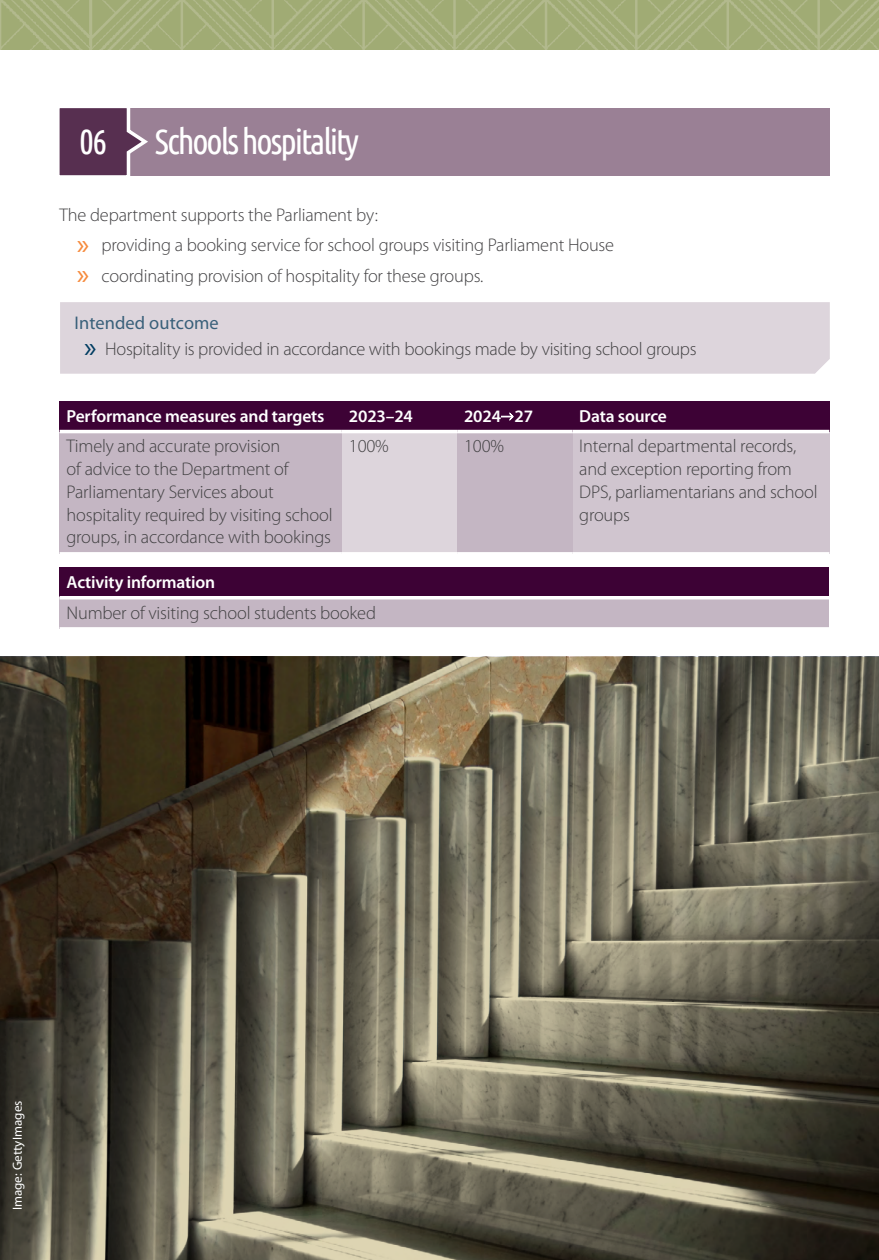
<style>
.page{position:relative;width:879px;height:1260px;background:#fff}
.page>*{position:absolute;margin:0;border:0;box-sizing:border-box;transform-origin:0 0}
.t1{font:35px "Ubuntu Condensed";letter-spacing:-.06em;color:#fff}
.t2{font:300 18.38px/22.8px "Myriad Pro";letter-spacing:-.01em;color:#414042}
.t3{font:600 17.5px "Myriad Pro";letter-spacing:-.01em;color:#fff}
.t4{font:13.12px "Myriad Pro";color:#fff}
.s1{font-weight:400;font-size:29.75px;color:#f68a3c}
.s2{font-weight:400;color:#39607a}
.s3{font-weight:400;font-size:29.75px;color:#003c61}
</style>
<div class="page">
<img style="left:0;top:0;width:878px;height:50px">
<div style="left:60px;top:432px;width:282px;height:122px;background:#c4b6c3"></div>
<svg style="left:0;top:657px;width:878px;height:603px;background:#635d4c"></svg>
<hr style="left:60px;top:552px;width:282px;height:4px;background:#fff">
<div style="left:572px;top:432px;width:256px;height:122px;background:#d0c5cf"></div>
<div style="left:342px;top:432px;width:115px;height:122px;background:#ddd5dc"></div>
<div style="left:457px;top:432px;width:115px;height:122px;background:#c4b6c3"></div>
<div style="left:60px;top:401px;width:282px;height:31px;background:#3d0235"></div>
<div style="left:342px;top:401px;width:115px;height:31px;background:#3d0235"></div>
<div style="left:457px;top:401px;width:115px;height:31px;background:#3d0235"></div>
<div style="left:572px;top:401px;width:256px;height:31px;background:#3d0235"></div>
<svg style="left:501px;top:412px;width:13px;height:9px"></svg>
<div style="left:126px;top:108px;width:703px;height:67px;background:#9a8095"></div>
<svg style="left:59px;top:108px;width:92px;height:68px"></svg>
<div style="left:60px;top:302px;width:769px;height:72px;background:#ddd5dc"></div>
<div style="left:60px;top:567px;width:768px;height:31px;background:#3d0235"></div>
<div style="left:60px;top:598px;width:768px;height:31px;background:#c4b6c3"></div>
<hr style="left:60px;top:627px;width:768px;height:4px;background:#fff">
<hr style="left:60px;top:596px;width:768px;height:3px;background:#fff">
<hr style="left:60px;top:430px;width:282px;height:3px;background:#fff">
<hr style="left:342px;top:430px;width:115px;height:3px;background:#fff">
<hr style="left:457px;top:430px;width:115px;height:3px;background:#fff">
<hr style="left:572px;top:430px;width:256px;height:3px;background:#fff">
<hr style="left:342px;top:552px;width:115px;height:4px;background:#fff">
<hr style="left:457px;top:552px;width:115px;height:4px;background:#fff">
<hr style="left:572px;top:552px;width:256px;height:4px;background:#fff">
<p class="t1" style="left:79px;top:120px;width:29px">06</p>
<p class="t1" style="left:155px;top:120px;width:206px">Schools hospitality</p>
<p class="t2" style="left:77px;top:200px;width:538px;line-height:30.3px;text-indent:-17px">The department supports the Parliament by:<br><span class="s1">»</span> providing a booking service for school groups visiting Parliament House <span class="s1">»</span> coordinating provision of hospitality for these groups.</p>
<p class="t2" style="left:84px;top:311px;width:613px;line-height:25.2px;text-indent:-10px"><span class="s2">Intended outcome<br></span><span class="s3">»</span> Hospitality is provided in accordance with bookings made by visiting school groups</p>
<p class="t3" style="left:67px;top:405px;width:259px">Performance measures and targets</p>
<p class="t3" style="left:349px;top:405px;width:65px">2023–24</p>
<p class="t3" style="left:464px;top:405px;width:38px">2024</p>
<p class="t3" style="left:514px;top:405px;width:20px">27</p>
<p class="t3" style="left:579px;top:405px;width:89px">Data source</p>
<p class="t2" style="left:67px;top:435px;width:267px">Timely and accurate provision<br>of advice to the Department of Parliamentary Services about hospitality required by visiting school groups, in accordance with bookings</p>
<p class="t2" style="left:349px;top:435px;width:41px">100%</p>
<p class="t2" style="left:464px;top:435px;width:41px">100%</p>
<p class="t2" style="left:579px;top:435px;width:240px">Internal departmental records, and exception reporting from<br>DPS, parliamentarians and school groups</p>
<p class="t3" style="left:67px;top:571px;width:150px">Activity information</p>
<p class="t2" style="left:67px;top:601px;width:311px">Number of visiting school students booked</p>
<p class="t4" style="left:9px;top:1210px;width:111px;rotate:-90deg">Image: GettyImages</p>
</div>
